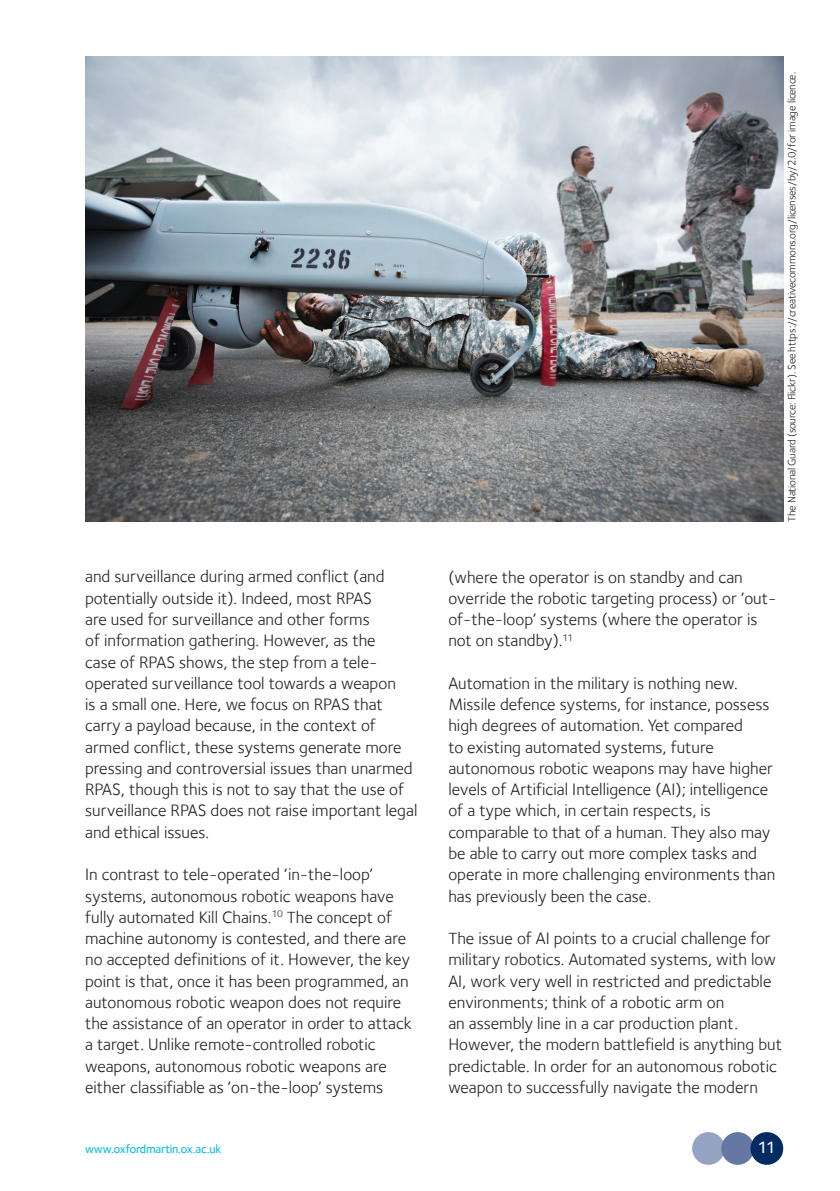
<style>
.page{position:relative;width:840px;height:1191px;background:#fff}
.page>*{position:absolute;margin:0;border:0;box-sizing:border-box;transform-origin:0 0}
.t1{font:17px/21.2px "Foundry Sterling";color:#231f20}
.t2{font:500 17px "Foundry Sterling";color:#fff}
.t3{font:500 12px "Foundry Sterling";letter-spacing:-.02em;color:#03bbd7}
.t4{font:11px "Foundry Sterling";letter-spacing:-.02em;color:#231f20}
</style>
<div class="page">
<div style="left:691px;top:1132px;width:33px;height:32px;background:#95a3c3;border-radius:50%"></div>
<div style="left:721px;top:1132px;width:32px;height:32px;background:#6578a2;border-radius:50%"></div>
<div style="left:750px;top:1132px;width:32px;height:32px;background:#002c62;border-radius:50%"></div>
<img style="left:85px;top:57px;width:697px;height:465px">
<p class="t1" style="left:85px;top:566px;width:333px">and surveillance during armed conflict (and potentially outside it). I ndeed, most RPAS<br>are used for surveillance and other forms<br>of information gathering. However, as the<br>case of RPAS shows, the step from a tele&shy;operated surveillance tool towards a weapon<br>is a small one. Here, we focus on RPAS that carry a payload because, in the context of armed conflict, these systems generate more pressing and controversial issues than unarmed RPAS, though this is not to say that the use of surveillance RPAS does not raise important legal and ethical issues.</p>
<p class="t1" style="left:85px;top:864px;width:328px">I n contrast to tele-operated ‘in-the-loop’ systems, autonomous robotic weapons have fully automated Kill Chains.<sup>10</sup> The concept of machine autonomy is contested, and there are no accepted definitions of it. However, the key point is that, once it has been programmed, an autonomous robotic weapon does not require the assistance of an operator in order to attack a target. Unlike remote-controlled robotic weapons, autonomous robotic weapons are either classifiable as ‘on-the-loop’ systems</p>
<p class="t4" style="left:784px;top:522px;width:451px;rotate:-90deg">The National Guard (source: Flickr). See https://creativecommons.org/licenses/by/2.0/for image licence.</p>
<p class="t1" style="left:448px;top:566px;width:329px">(where the operator is on standby and can override the robotic targeting process) or ‘out&shy;of-the-loop’ systems (where the operator is not on standby).<sup>11</sup></p>
<p class="t1" style="left:448px;top:672px;width:328px">Automation in the military is nothing new.<br>Missile defence systems, for instance, possess high degrees of automation. Yet compared<br>to existing automated systems, future autonomous robotic weapons may have higher levels of Artificial I ntelligence (AI ); intelligence of a type which, in certain respects, is comparable to that of a human. They also may be able to carry out more complex tasks and operate in more challenging environments than has previously been the case.</p>
<p class="t1" style="left:448px;top:927px;width:335px">The issue of AI points to a crucial challenge for military robotics. Automated systems, with low AI, work very well in restricted and predictable environments; think of a robotic arm on<br>an assembly line in a car production plant.<br>However, the modern battlefield is anything but predictable. I n order for an autonomous robotic weapon to successfully navigate the modern</p>
<p class="t3" style="left:85px;top:1141px;width:138px">www.oxfordmartin.ox.ac.uk</p>
<p class="t2" style="left:757px;top:1137px;width:20px">11</p>
</div>
